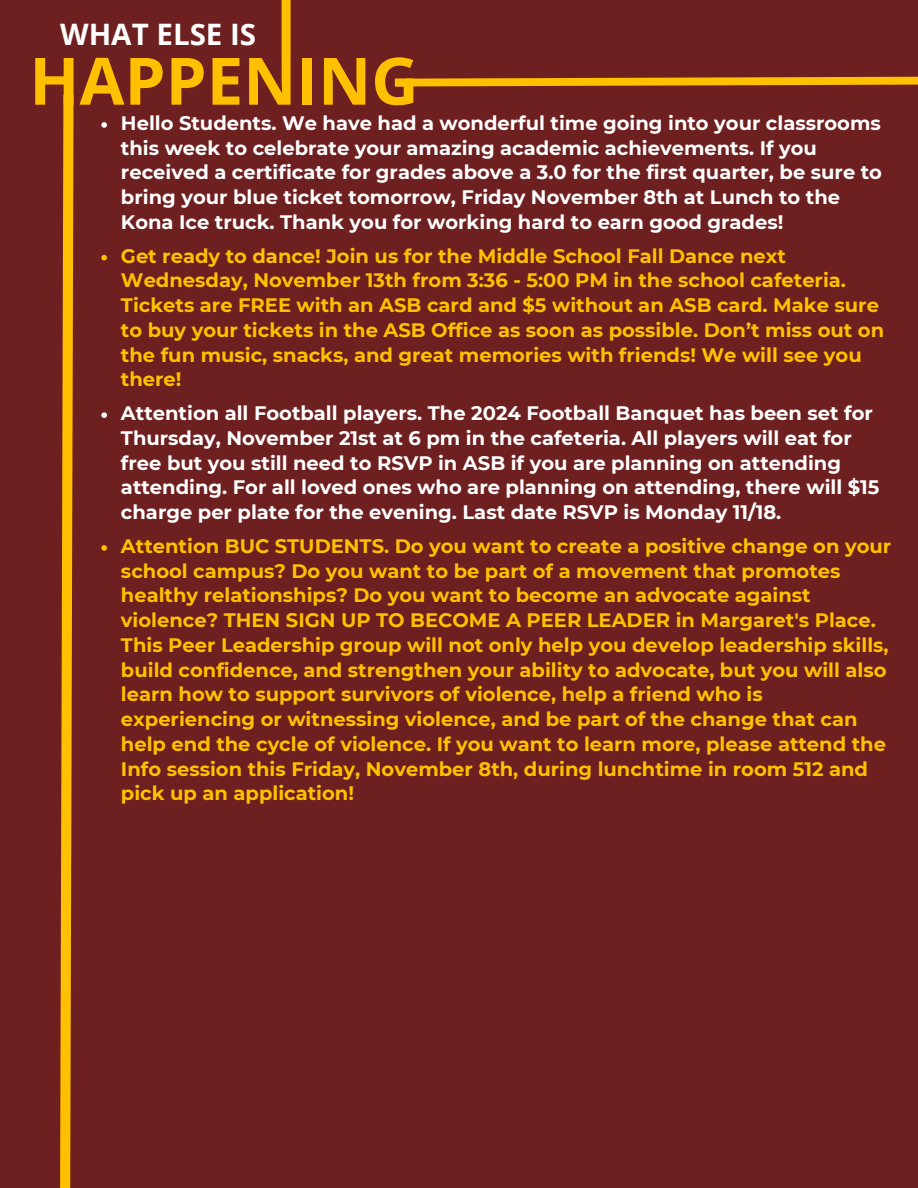
<style>
.page{position:relative;width:918px;height:1188px;background:#6e1f1f}
.page>*{position:absolute;margin:0;border:0;box-sizing:border-box;transform-origin:0 0}
.t1{font:700 65.4px "Open Sans";color:#ffc000}
.t2{font:700 29.55px "Open Sans";color:#fff}
.t3{font:700 19.5px/24.8px "Montserrat";color:#ffc000}
.t4{font:700 19.5px/24.8px "Montserrat";color:#fff}
</style>
<div class="page">
<svg style="left:101px;top:122px;width:6px;height:6px"></svg>
<svg style="left:101px;top:255px;width:6px;height:5px"></svg>
<svg style="left:101px;top:412px;width:6px;height:6px"></svg>
<svg style="left:101px;top:545px;width:6px;height:6px"></svg>
<svg style="left:60px;top:95px;width:14px;height:1093px"></svg>
<div style="left:282px;top:0;width:9px;height:58px;background:#ffc000"></div>
<svg style="left:406px;top:76px;width:512px;height:11px"></svg>
<p class="t2" style="left:60px;top:14px;width:198px">WHAT ELSE IS</p>
<p class="t1" style="left:29px;top:35px;width:391px">HAPPENING</p>
<h2 class="t4" style="left:121px;top:111px;width:763px">Hello Students. We have had a wonderful time going into your classrooms this week to celebrate your amazing academic achievements. If you received a certificate for grades above a 3.0 for the first quarter, be sure to bring your blue ticket tomorrow, Friday November 8th at Lunch to the Kona Ice truck. Thank you for working hard to earn good grades!</h2>
<h1 class="t3" style="left:121px;top:243px;width:765px">Get ready to dance! Join us for the Middle School Fall Dance next Wednesday, November 13th from 3:36 - 5:00 PM in the school cafeteria.<br>Tickets are FREE with an ASB card and $5 without an ASB card. Make sure to buy your tickets in the ASB Office as soon as possible. Don’t miss out on the fun music, snacks, and great memories with friends! We will see you there!</h1>
<p class="t4" style="left:121px;top:401px;width:760px">Attention all Football players. The 2024 Football Banquet has been set for Thursday, November 21st at 6 pm in the cafeteria. All players will eat for free but you still need to RSVP in ASB if you are planning on attending attending. For all loved ones who are planning on attending, there will $15 charge per plate for the evening. Last date RSVP is Monday 11/18.</p>
<p class="t3" style="left:121px;top:534px;width:772px">Attention BUC STUDENTS. Do you want to create a positive change on your school campus? Do you want to be part of a movement that promotes healthy relationships? Do you want to become an advocate against violence? THEN SIGN UP TO BECOME A PEER LEADER in Margaret's Place.<br>This Peer Leadership group will not only help you develop leadership skills, build confidence, and strengthen your ability to advocate, but you will also learn how to support survivors of violence, help a friend who is experiencing or witnessing violence, and be part of the change that can help end the cycle of violence. If you want to learn more, please attend the Info session this Friday, November 8th, during lunchtime in room 512 and pick up an application!</p>
</div>
